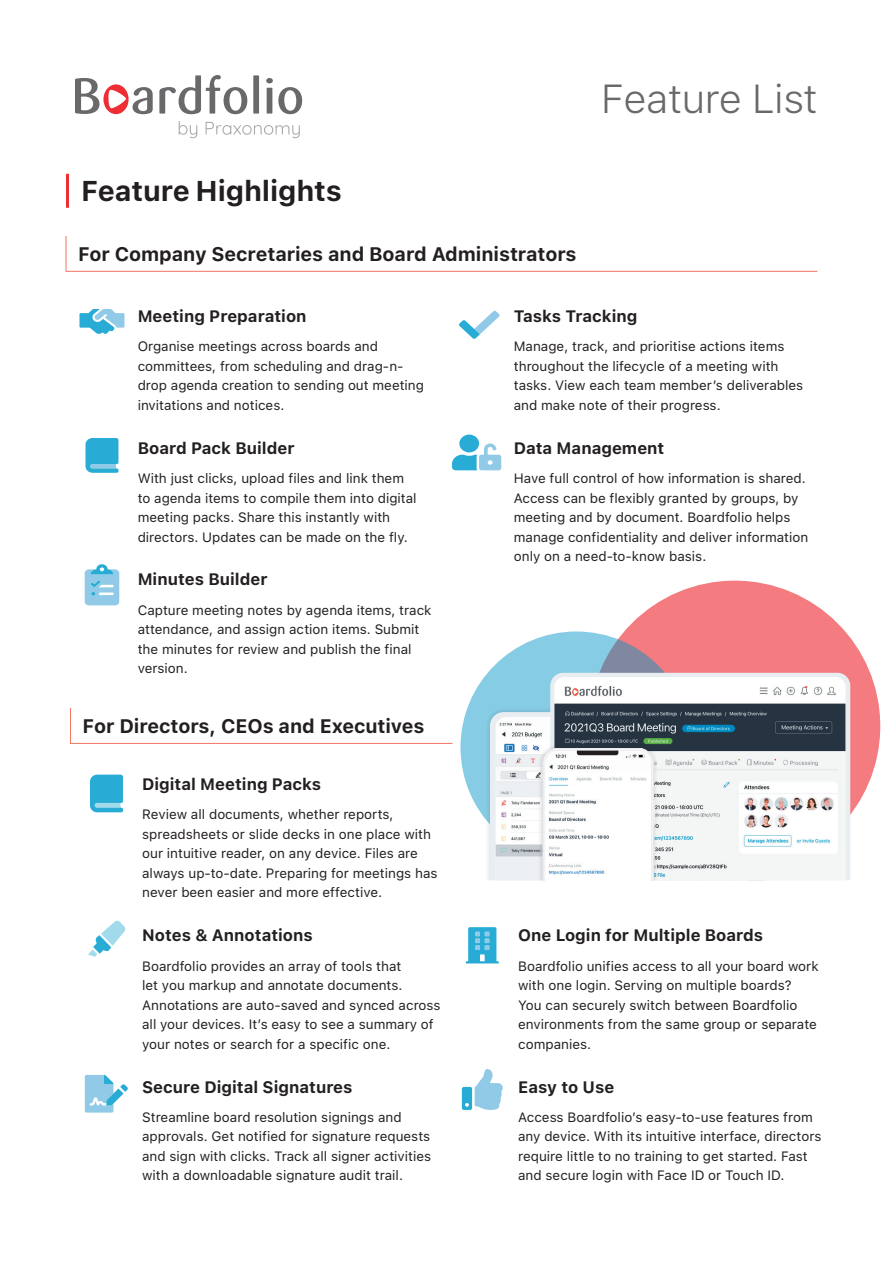
<style>
.page{position:relative;width:893px;height:1263px;background:#fff}
.page>*{position:absolute;margin:0;border:0;box-sizing:border-box;transform-origin:0 0}
.t1{font:300 40.35px "SF Pro Text";letter-spacing:-.01em;color:#69696c}
.t2{font:700 28.5px "SF Pro Text";letter-spacing:-.005em;color:#231f20}
.t3{font:700 19.5px "SF Pro Text";letter-spacing:-.005em;color:#231f20}
.t4{font:700 16.5px "SF Pro Text";color:#231f20}
.t5{font:13.5px/19.5px "SF Pro Text";color:#231f20}
</style>
<div class="page">
<div style="left:589px;top:581px;width:291px;height:291px;background:#f47b7f;border-radius:50%"></div>
<svg style="left:460px;top:631px;width:232px;height:232px;background:#86c4db"></svg>
<svg style="left:65px;top:236px;width:753px;height:36px"></svg>
<svg style="left:459px;top:311px;width:41px;height:28px"></svg>
<svg style="left:85px;top:438px;width:33px;height:35px"></svg>
<svg style="left:79px;top:309px;width:45px;height:25px"></svg>
<svg style="left:452px;top:435px;width:49px;height:35px"></svg>
<svg style="left:85px;top:564px;width:34px;height:41px"></svg>
<svg style="left:70px;top:708px;width:383px;height:36px"></svg>
<svg style="left:90px;top:775px;width:33px;height:37px"></svg>
<svg style="left:88px;top:921px;width:38px;height:36px"></svg>
<svg style="left:462px;top:1069px;width:41px;height:41px"></svg>
<svg style="left:466px;top:927px;width:33px;height:36px"></svg>
<svg style="left:85px;top:1075px;width:43px;height:37px"></svg>
<hr style="left:66px;top:174px;width:3px;height:34px;background:#ee2d34">
<div style="left:485px;top:707px;width:289px;height:173px;background:#231f20;opacity:.2"></div>
<svg style="left:490px;top:712px;width:60px;height:168px"></svg>
<svg style="left:550px;top:673px;width:300px;height:207px;background:#e5e9ed"></svg>
<img style="left:554px;top:677px;width:291px;height:203px">
<svg style="left:496px;top:717px;width:273px;height:163px"></svg>
<svg style="left:159px;top:75px;width:88px;height:39px"></svg>
<div style="left:253px;top:75px;width:6px;height:39px;background:#69696c"></div>
<svg style="left:266px;top:78px;width:36px;height:36px"></svg>
<svg style="left:75px;top:78px;width:78px;height:36px"></svg>
<svg style="left:179px;top:121px;width:18px;height:17px"></svg>
<svg style="left:206px;top:122px;width:94px;height:16px"></svg>
<h2 class="t2" style="left:81px;top:174px;width:262px">Feature Highlights</h2>
<h3 class="t3" style="left:78px;top:242px;width:500px">For Company Secretaries and Board Administrators</h3>
<h1 class="t1" style="left:601px;top:75px;width:218px">Feature List</h1>
<p class="t4" style="left:138px;top:307px;width:170px">Meeting Preparation</p>
<p class="t5" style="left:138px;top:337px;width:288px">Organise meetings across boards and committees, from scheduling and drag-n&shy;drop agenda creation to sending out meeting invitations and notices.</p>
<p class="t4" style="left:138px;top:438px;width:159px">Board Pack Builder</p>
<p class="t5" style="left:138px;top:469px;width:281px">With just clicks, upload files and link them to agenda items to compile them into digital meeting packs. Share this instantly with directors. Updates can be made on the fly.</p>
<p class="t4" style="left:138px;top:570px;width:131px">Minutes Builder</p>
<p class="t5" style="left:138px;top:600px;width:295px">Capture meeting notes by agenda items, track attendance, and assign action items. Submit the minutes for review and publish the final version.</p>
<h3 class="t3" style="left:82px;top:714px;width:343px">For Directors, CEOs and Executives</h3>
<p class="t4" style="left:142px;top:775px;width:180px">Digital Meeting Packs</p>
<p class="t5" style="left:142px;top:805px;width:297px">Review all documents, whether reports, spreadsheets or slide decks in one place with our intuitive reader, on any device. Files are always up-to-date. Preparing for meetings has never been easier and more effective.</p>
<p class="t4" style="left:142px;top:926px;width:172px">Notes &amp; Annotations</p>
<p class="t5" style="left:142px;top:956px;width:300px">Boardfolio provides an array of tools that<br>let you markup and annotate documents.<br>Annotations are auto-saved and synced across all your devices. It’s easy to see a summary of your notes or search for a specific one.</p>
<p class="t4" style="left:142px;top:1077px;width:212px">Secure Digital Signatures</p>
<p class="t5" style="left:142px;top:1107px;width:291px">Streamline board resolution signings and approvals. Get notified for signature requests and sign with clicks. Track all signer activities with a downloadable signature audit trail.</p>
<p class="t4" style="left:514px;top:307px;width:125px">Tasks Tracking</p>
<p class="t5" style="left:514px;top:337px;width:291px">Manage, track, and prioritise actions items throughout the lifecycle of a meeting with tasks. View each team member’s deliverables and make note of their progress.</p>
<p class="t4" style="left:514px;top:438px;width:152px">Data Management</p>
<p class="t5" style="left:514px;top:469px;width:296px">Have full control of how information is shared.<br>Access can be flexibly granted by groups, by meeting and by document. Boardfolio helps manage confidentiality and deliver information only on a need-to-know basis.</p>
<p class="t4" style="left:518px;top:926px;width:247px">One Login for Multiple Boards</p>
<p class="t5" style="left:518px;top:956px;width:302px">Boardfolio unifies access to all your board work with one login. Serving on multiple boards?<br>You can securely switch between Boardfolio environments from the same group or separate companies.</p>
<p class="t4" style="left:518px;top:1077px;width:98px">Easy to Use</p>
<p class="t5" style="left:518px;top:1107px;width:305px">Access Boardfolio’s easy-to-use features from any device. With its intuitive interface, directors require little to no training to get started. Fast and secure login with Face ID or Touch ID.</p>
</div>
